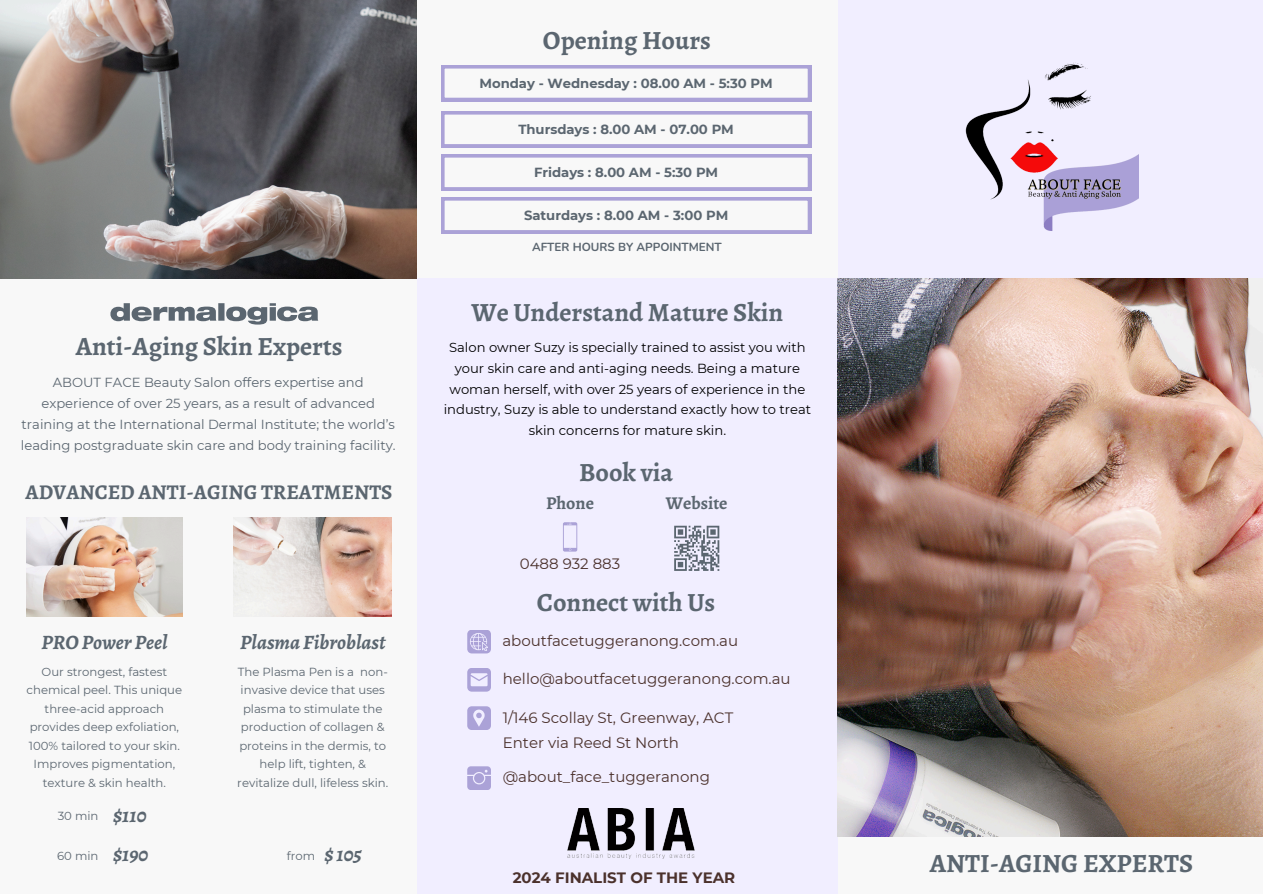
<style>
.page{position:relative;width:1263px;height:894px;background:#fff}
.page>*{position:absolute;margin:0;border:0;box-sizing:border-box;transform-origin:0 0}
.t1{font:700 26.25px "Alegreya";color:#5b6670}
.t2{font:700 21px "Alegreya";color:#5b6670}
.t3{font:italic 700 20.4px "Alegreya";color:#5b6670}
.t4{font:700 18px "Alegreya";color:#5b6670}
.t5{font:15px "Montserrat";color:#4b312c}
.t6{font:700 15px "Montserrat";color:#4b312c}
.t7{font:13.2px/20.9px "Montserrat";color:#000;text-align:center}
.t8{font:13.2px/20.9px "Montserrat";color:#5b6670;text-align:center}
.t9{font:700 13.2px "Montserrat";color:#5b6670}
.t10{font:11.7px/18.5px "Montserrat";color:#5b6670;text-align:center}
.t11{font:700 11.7px "Nunito";color:#5b6670}
</style>
<div class="page">
<div style="left:0;top:0;width:1263px;height:893px;background:#f8f8f8"></div>
<div style="left:417px;top:278px;width:421px;height:615px;background:#f1eeff"></div>
<img style="left:837px;top:278px;width:426px;height:558px">
<div style="left:838px;top:0;width:425px;height:278px;background:#f1eeff"></div>
<img style="left:0;top:0;width:417px;height:278px">
<img style="left:26px;top:517px;width:156px;height:99px">
<img style="left:234px;top:517px;width:157px;height:99px">
<img style="left:965px;top:62px;width:173px;height:169px">
<svg style="left:110px;top:303px;width:208px;height:21px"></svg>
<svg style="left:467px;top:630px;width:24px;height:23px"></svg>
<svg style="left:467px;top:668px;width:24px;height:23px"></svg>
<svg style="left:467px;top:706px;width:24px;height:23px"></svg>
<svg style="left:467px;top:766px;width:24px;height:23px"></svg>
<svg style="left:674px;top:525px;width:46px;height:46px"></svg>
<svg style="left:674px;top:525px;width:45px;height:45px"></svg>
<svg style="left:441px;top:65px;width:370px;height:36px"></svg>
<svg style="left:441px;top:111px;width:370px;height:36px"></svg>
<svg style="left:441px;top:154px;width:370px;height:36px"></svg>
<svg style="left:441px;top:197px;width:370px;height:36px"></svg>
<img style="left:568px;top:808px;width:127px;height:50px">
<svg style="left:563px;top:522px;width:14px;height:29px"></svg>
<p class="t1" style="left:76px;top:328px;width:268px">Anti-Aging Skin Experts</p>
<h1 class="t8" style="left:21px;top:372px;width:376px">ABOUT FACE Beauty Salon offers expertise and experience of over 25 years, as a result of advanced training at the International Dermal Institute; the world’s leading postgraduate skin care and body training facility.</h1>
<p class="t2" style="left:26px;top:477px;width:368px">ADVANCED ANTI-AGING TREATMENTS</p>
<p class="t3" style="left:41px;top:627px;width:128px">PROPower Peel</p>
<h2 class="t10" style="left:27px;top:662px;width:157px">Our strongest, fastest chemical peel. This unique three-acid approach provides deep exfoliation,<br>100% tailored to your skin.<br>Improves pigmentation, texture &amp; skin health.</h2>
<p class="t10" style="left:58px;top:806px;width:42px">30 min</p>
<h2 class="t10" style="left:57px;top:846px;width:43px">60 min</h2>
<h5 class="t3" style="left:113px;top:800px;width:35px">$110</h5>
<p class="t3" style="left:113px;top:839px;width:37px">$190</p>
<p class="t3" style="left:240px;top:627px;width:147px">Plasma Fibroblast</p>
<h5 class="t10" style="left:237px;top:662px;width:152px">The Plasma Pen is a non&shy;invasive device that uses plasma to stimulate the production of collagen &amp; proteins in the dermis, to help lift, tighten, &amp; revitalize dull, lifeless skin.</h5>
<p class="t10" style="left:287px;top:845px;width:30px">from</p>
<h2 class="t3" style="left:324px;top:839px;width:39px">$ 105</h2>
<p class="t1" style="left:543px;top:22px;width:170px">Opening Hours</p>
<h2 class="t9" style="left:479px;top:75px;width:295px">Monday - Wednesday : 08.00 AM - 5:30 PM</h2>
<p class="t9" style="left:518px;top:121px;width:217px">Thursdays : 8.00 AM - 07.00 PM</p>
<h3 class="t9" style="left:534px;top:164px;width:186px">Fridays : 8.00 AM - 5:30 PM</h3>
<h4 class="t9" style="left:524px;top:207px;width:206px">Saturdays : 8.00 AM - 3:00 PM</h4>
<h4 class="t11" style="left:532px;top:239px;width:191px">AFTER HOURS BY APPOINTMENT</h4>
<p class="t1" style="left:471px;top:294px;width:313px">We Understand Mature Skin</p>
<p class="t7" style="left:444px;top:337px;width:369px">Salon owner Suzy is specially trained to assist you with your skin care and anti-aging needs. Being a mature woman herself, with over 25 years of experience in the industry, Suzy is able to understand exactly how to treat skin concerns for mature skin.</p>
<h4 class="t1" style="left:579px;top:453px;width:96px">Book via</h4>
<p class="t4" style="left:546px;top:490px;width:49px">Phone</p>
<p class="t4" style="left:666px;top:490px;width:63px">Website</p>
<p class="t5" style="left:520px;top:554px;width:102px">0488 932 883</p>
<p class="t1" style="left:537px;top:583px;width:180px">Connect with Us</p>
<p class="t5" style="left:502px;top:631px;width:237px">aboutfacetuggeranong.com.au</p>
<h4 class="t5" style="left:503px;top:669px;width:289px">hello@aboutfacetuggeranong.com.au</h4>
<p class="t5" style="left:503px;top:708px;width:232px">1/146 Scollay St, Greenway, ACT</p>
<h4 class="t5" style="left:503px;top:732px;width:178px">Enter via Reed St North</h4>
<h2 class="t5" style="left:503px;top:767px;width:209px">@about_face_tuggeranong</h2>
<p class="t6" style="left:513px;top:868px;width:224px">2024 FINALIST OF THE YEAR</p>
<p class="t1" style="left:930px;top:845px;width:265px">ANTI-AGING EXPERTS</p>
</div>
